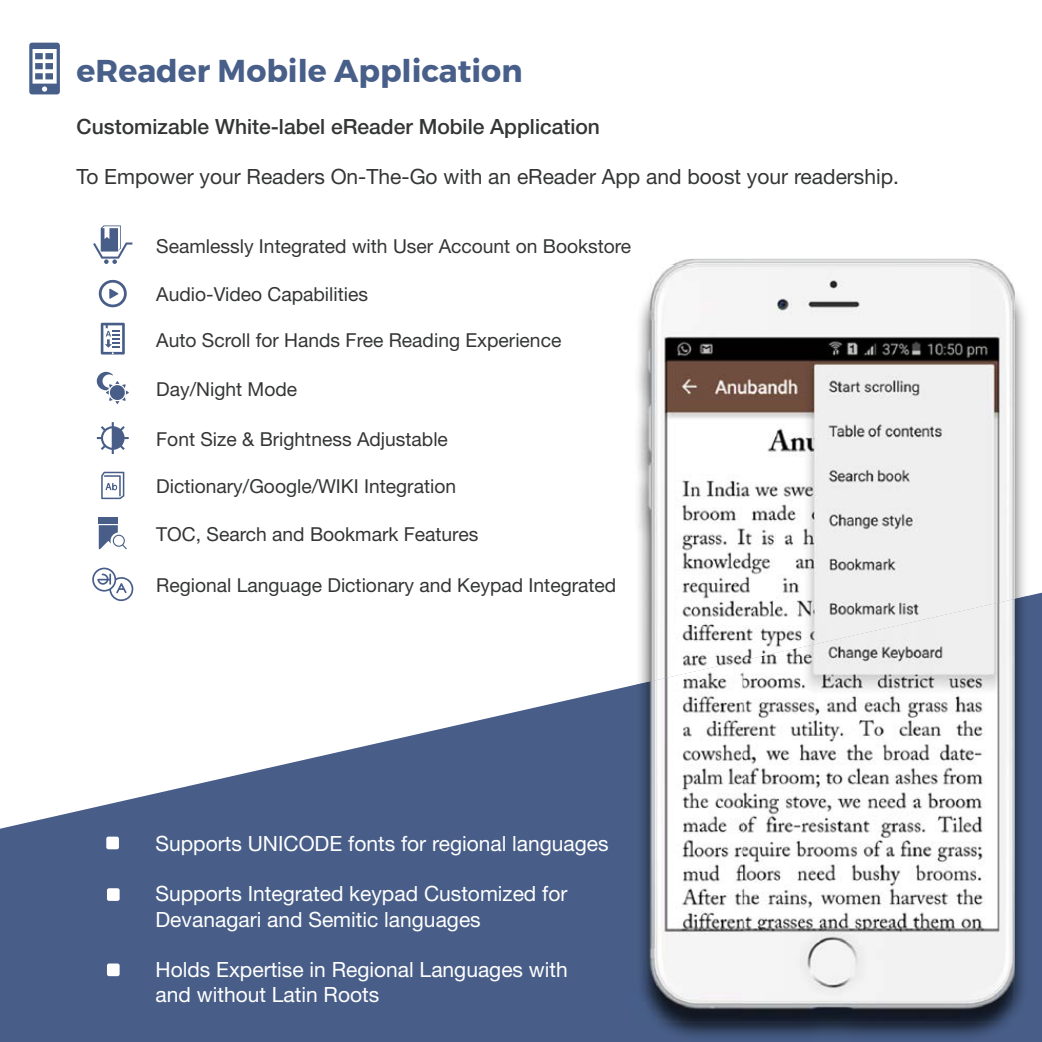
<style>
.page{position:relative;width:1042px;height:1042px;background:#fff}
.page>*{position:absolute;margin:0;border:0;box-sizing:border-box;transform-origin:0 0}
.t1{font:700 31.5px "Montserrat";color:#485f89}
.t2{font:21px/25.2px "Helvetica Neue";color:#fff}
.t3{font:21px "Helvetica Neue";color:#343635}
.t4{font:500 21px "Helvetica Neue";color:#343635}
.t5{font:19.25px "Helvetica Neue";color:#343635}
</style>
<div class="page">
<svg style="left:0;top:593px;width:1042px;height:449px;fill:#485e88"></svg>
<img style="left:1014px;top:289px;width:14px;height:307px">
<img style="left:634px;top:596px;width:394px;height:445px">
<img style="left:633px;top:685px;width:1px;height:337px">
<img style="left:634px;top:265px;width:380px;height:360px">
<img style="left:634px;top:625px;width:108px;height:35px">
<img style="left:742px;top:599px;width:272px;height:423px">
<img style="left:634px;top:660px;width:109px;height:362px">
<svg style="left:93px;top:225px;width:39px;height:39px"></svg>
<svg style="left:101px;top:323px;width:24px;height:31px"></svg>
<svg style="left:97px;top:372px;width:32px;height:32px"></svg>
<svg style="left:97px;top:422px;width:32px;height:32px"></svg>
<div style="left:99px;top:518px;width:19px;height:6px;background:#485e88"></div>
<svg style="left:99px;top:525px;width:28px;height:24px"></svg>
<svg style="left:101px;top:472px;width:23px;height:27px"></svg>
<div style="left:106px;top:836px;width:13px;height:13px;background:#fff;border-radius:2px"></div>
<div style="left:107px;top:888px;width:13px;height:13px;background:#fff;border-radius:2px"></div>
<div style="left:107px;top:963px;width:13px;height:13px;background:#fff;border-radius:2px"></div>
<svg style="left:29px;top:43px;width:31px;height:51px"></svg>
<svg style="left:92px;top:567px;width:42px;height:34px"></svg>
<svg style="left:98px;top:279px;width:29px;height:29px"></svg>
<h1 class="t1" style="left:77px;top:52px;width:447px">eReader Mobile Application</h1>
<p class="t4" style="left:77px;top:110px;width:525px">Customizable White-label eReader Mobile Application</p>
<p class="t3" style="left:77px;top:162px;width:824px">To Empower your Readers On-The-Go with an eReader App and boost your readership.</p>
<p class="t5" style="left:156px;top:232px;width:476px">Seamlessly Integrated with User Account on Bookstore</p>
<p class="t5" style="left:156px;top:280px;width:213px">Audio-Video Capabilities</p>
<p class="t5" style="left:156px;top:326px;width:406px">Auto Scroll for Hands Free Reading Experience</p>
<p class="t5" style="left:156px;top:375px;width:142px">Day/Night Mode</p>
<p class="t5" style="left:156px;top:425px;width:293px">Font Size &amp; Brightness Adjustable</p>
<p class="t5" style="left:156px;top:472px;width:301px">Dictionary/Google/WIKI Integration</p>
<p class="t5" style="left:156px;top:521px;width:323px">TOC, Search and Bookmark Features</p>
<p class="t5" style="left:156px;top:571px;width:461px">Regional Language Dictionary and Keypad Integrated</p>
<p class="t2" style="left:156px;top:832px;width:455px">Supports UNICODE fonts for regional languages</p>
<p class="t2" style="left:156px;top:882px;width:413px">Supports Integrated keypad Customized for<br>Devanagari and Semitic languages</p>
<p class="t2" style="left:156px;top:958px;width:414px">Holds Expertise in Regional Languages with and without Latin Roots</p>
</div>
